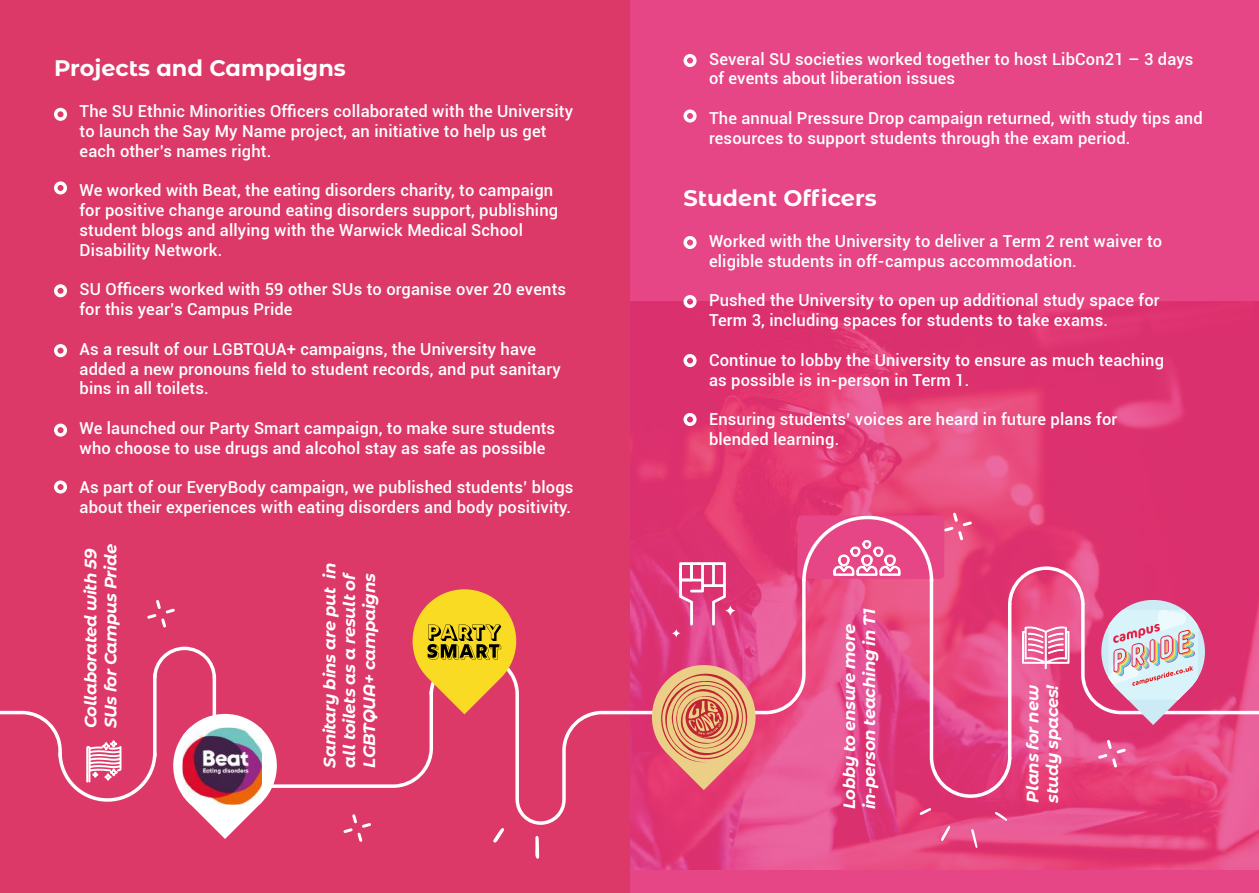
<style>
.page{position:relative;width:1259px;height:893px;background:#e64685}
.page>*{position:absolute;margin:0;border:0;box-sizing:border-box;transform-origin:0 0}
.t1{font:700 22.5px "Montserrat Alternates";color:#fff}
.t2{font:500 16.5px/19.8px "Roboto";letter-spacing:.01em;color:#fff}
.t3{font:italic 700 16.5px/19.8px "Montserrat Alternates";letter-spacing:-.02em;color:#fff}
</style>
<div class="page">
<img style="left:629px;top:302px;width:630px;height:568px">
<div style="left:0;top:0;width:629px;height:893px;background:#dc3968"></div>
<div style="left:54px;top:108px;width:13px;height:13px;border:3px solid #fff;border-radius:50%"></div>
<div style="left:54px;top:181px;width:13px;height:13px;border:3px solid #fff;border-radius:50%"></div>
<div style="left:54px;top:284px;width:13px;height:13px;border:3px solid #fff;border-radius:50%"></div>
<div style="left:54px;top:344px;width:13px;height:13px;border:3px solid #fff;border-radius:50%"></div>
<div style="left:54px;top:424px;width:13px;height:13px;border:3px solid #fff;border-radius:50%"></div>
<div style="left:54px;top:480px;width:13px;height:14px;border:3px solid #fff;border-radius:50%"></div>
<div style="left:683px;top:54px;width:13px;height:13px;border:3px solid #fff;border-radius:50%"></div>
<div style="left:683px;top:109px;width:13px;height:14px;border:3px solid #fff;border-radius:50%"></div>
<div style="left:683px;top:236px;width:13px;height:13px;border:3px solid #fff;border-radius:50%"></div>
<div style="left:683px;top:354px;width:13px;height:13px;border:3px solid #fff;border-radius:50%"></div>
<div style="left:683px;top:295px;width:13px;height:13px;border:3px solid #fff;border-radius:50%"></div>
<div style="left:683px;top:413px;width:13px;height:13px;border:3px solid #fff;border-radius:50%"></div>
<svg style="left:0;top:547px;width:1259px;height:278px"></svg>
<svg style="left:153px;top:647px;width:63px;height:31px"></svg>
<svg style="left:929px;top:757px;width:82px;height:41px"></svg>
<svg style="left:1008px;top:566px;width:76px;height:39px"></svg>
<div style="left:38px;top:752px;width:139px;height:76px;background:#dc3968;border-radius:38px"></div>
<div style="left:797px;top:515px;width:147px;height:64px;background:#e64685;border-radius:4px"></div>
<svg style="left:173px;top:709px;width:104px;height:130px"></svg>
<img style="left:182px;top:728px;width:80px;height:77px">
<svg style="left:1101px;top:595px;width:104px;height:130px;background:#d9709b"></svg>
<img style="left:1108px;top:610px;width:90px;height:90px">
<svg style="left:652px;top:660px;width:103px;height:130px;background:#e28474"></svg>
<svg style="left:412px;top:584px;width:104px;height:130px"></svg>
<svg style="left:1021px;top:625px;width:48px;height:44px"></svg>
<svg style="left:802px;top:516px;width:131px;height:65px"></svg>
<svg style="left:971px;top:829px;width:6px;height:19px"></svg>
<svg style="left:940px;top:826px;width:10px;height:16px"></svg>
<svg style="left:994px;top:812px;width:13px;height:9px"></svg>
<svg style="left:919px;top:808px;width:12px;height:7px"></svg>
<svg style="left:341px;top:812px;width:32px;height:30px"></svg>
<svg style="left:942px;top:510px;width:32px;height:32px"></svg>
<svg style="left:145px;top:598px;width:32px;height:32px"></svg>
<svg style="left:1096px;top:738px;width:32px;height:32px"></svg>
<svg style="left:677px;top:561px;width:50px;height:65px"></svg>
<svg style="left:725px;top:605px;width:10px;height:11px"></svg>
<svg style="left:672px;top:629px;width:8px;height:9px"></svg>
<svg style="left:535px;top:836px;width:4px;height:23px"></svg>
<svg style="left:493px;top:828px;width:11px;height:15px"></svg>
<svg style="left:58px;top:738px;width:98px;height:64px"></svg>
<h1 class="t1" style="left:54px;top:52px;width:293px">Projects and Campaigns</h1>
<p class="t2" style="left:80px;top:101px;width:495px">The SU Ethnic Minorities Officers collaborated with the University to launch the Say My Name project, an initiative to help us get each other’s names right.</p>
<p class="t2" style="left:80px;top:180px;width:480px">We worked with Beat, the eating disorders charity, to campaign for positive change around eating disorders support, publishing student blogs and allying with the Warwick Medical School Disability Network.</p>
<p class="t2" style="left:80px;top:279px;width:488px">SU Officers worked with 59 other SUs to organise over 20 events for this year’s Campus Pride</p>
<p class="t2" style="left:80px;top:338px;width:483px">As a result of our LGBTQUA+ campaigns, the University have added a new pronouns field to student records, and put sanitary bins in all toilets.</p>
<p class="t2" style="left:80px;top:418px;width:477px">We launched our Party Smart campaign, to make sure students who choose to use drugs and alcohol stay as safe as possible</p>
<p class="t2" style="left:80px;top:477px;width:495px">As part of our EveryBody campaign, we published students’ blogs about their experiences with eating disorders and body positivity.</p>
<p class="t3" style="left:80px;top:728px;width:185px;rotate:-90deg">Collaborated with 59<br>SUs for Campus Pride</p>
<p class="t3" style="left:319px;top:767px;width:206px;rotate:-90deg">Sanitary bins are put in all toilets as a result of<br>LGBTQUA+ campaigns</p>
<p class="t2" style="left:709px;top:48px;width:486px">Several SU societies worked together to host LibCon21 – 3 days of events about liberation issues</p>
<p class="t2" style="left:709px;top:108px;width:495px">The annual Pressure Drop campaign returned, with study tips and resources to support students through the exam period.</p>
<h1 class="t1" style="left:683px;top:181px;width:195px">Student Officers</h1>
<p class="t2" style="left:709px;top:231px;width:455px">Worked with the University to deliver a Term 2 rent waiver to eligible students in off-campus accommodation.</p>
<p class="t2" style="left:709px;top:290px;width:452px">Pushed the University to open up additional study space for<br>Term 3, including spaces for students to take exams.</p>
<p class="t2" style="left:709px;top:349px;width:456px">Continue to lobby the University to ensure as much teaching as possible is in-person in Term 1.</p>
<p class="t2" style="left:709px;top:409px;width:410px">Ensuring students’ voices are heard in future plans for blended learning.</p>
<p class="t3" style="left:838px;top:809px;width:203px;rotate:-90deg">Lobby to ensure more in-person teaching in T1</p>
<p class="t3" style="left:1022px;top:802px;width:120px;rotate:-90deg">Plans for new study spaces!</p>
</div>
